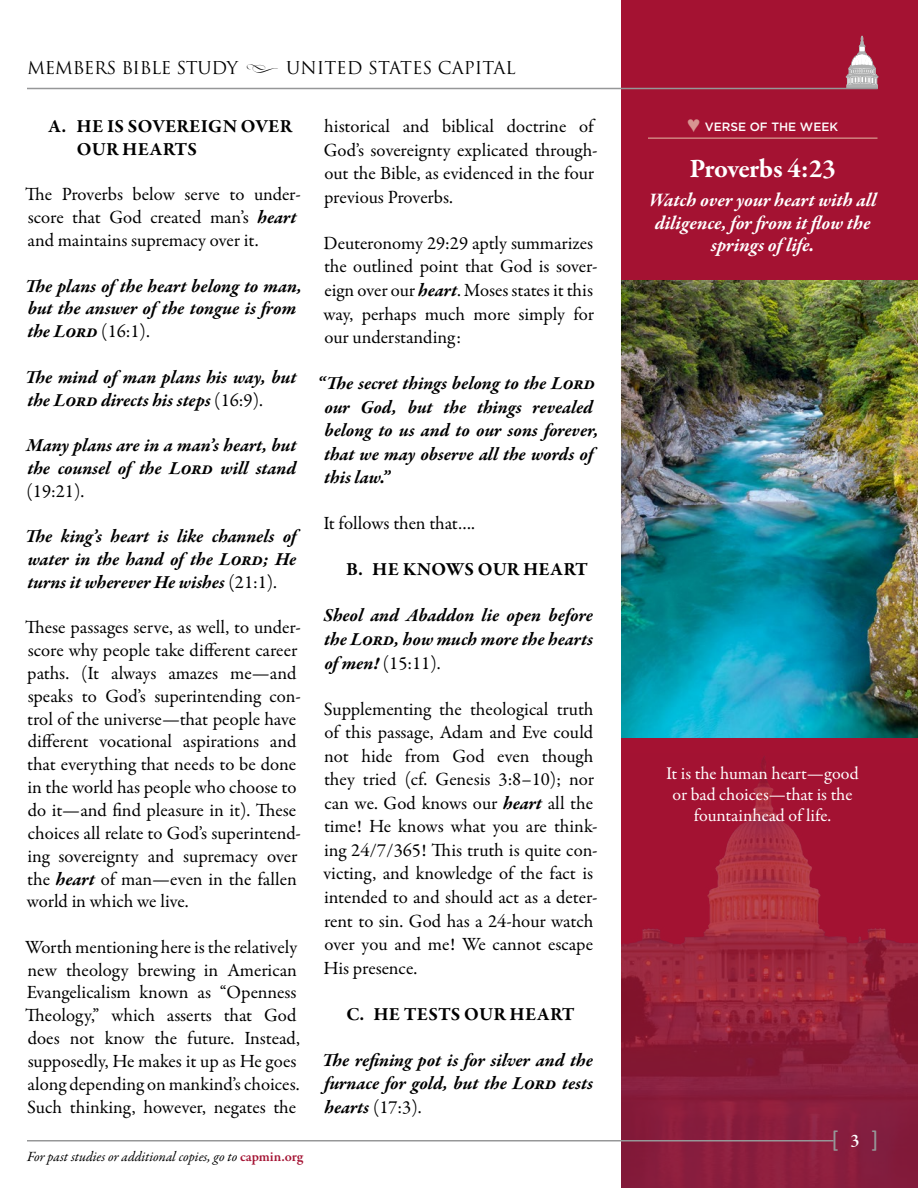
<style>
.page{position:relative;width:918px;height:1188px;background:#fff}
.page>*{position:absolute;margin:0;border:0;box-sizing:border-box;transform-origin:0 0}
.Scripture_Title{font:700 27px "Garamond Premr Pro";letter-spacing:-.01em;color:#fff}
.t1{font:24px "Calibri";color:#969798}
.Scripture_Title-2{font:italic 700 19.5px/22.5px "Garamond Premr Pro";letter-spacing:-.005em;color:#fff;text-align:center}
.Body{font:18.75px/22.8px "Garamond Premr Pro";color:#000}
.Scripture_Bold_Itali{font:italic 700 18.75px/23.5px "Garamond Premr Pro";letter-spacing:-.005em;color:#000;text-align:justify}
.t2{font:700 18.75px/22.8px "Garamond Premr Pro";letter-spacing:.01em;color:#000}
.Scripture_Caption{font:18px/21px "Garamond Premr Pro";color:#fff;text-align:center}
.t3{font:17.25px "Trajan Pro";letter-spacing:-.02em;color:#000}
.t4{font:italic 14.1px "Garamond Premr Pro";letter-spacing:-.005em;color:#000}
.t5{font:500 12px "Gotham";color:#fff}
.s1{font-family:"Daughter Flourish";font-size:22.5px}
.s2{font-weight:700;font-style:italic}
.s3{font-weight:400;font-style:normal}
.s4{font-weight:600;font-style:normal;color:#a41232}
.s5{color:#d79591}
.s6{font-family:"Garamond Premr Pro";font-weight:600;font-size:18px;color:#fff}
</style>
<div class="page">
<img style="left:621px;top:0;width:297px;height:1188px">
<hr style="left:27px;top:1140px;width:807px;height:2px;background:#969798">
<svg style="left:846px;top:36px;width:32px;height:52px"></svg>
<hr style="left:27px;top:88px;width:851px;height:1px;background:#969798">
<hr style="left:648px;top:137px;width:230px;height:2px;background:#d08480">
<img style="left:621px;top:281px;width:297px;height:457px">
<p class="t3" style="left:27px;top:57px;width:490px">MEMBERS BIBLE STUDY <span class="s1">&amp;</span> UNITED STATES CAPITAL</p>
<p class="t2" style="left:77px;top:115px;width:217px;text-indent:-28px">A. HE IS SOVEREIGN OVER<br>OUR HEARTS</p>
<p class="Body" style="left:25px;top:184px;width:277px">The Proverbs below serve to under&shy;score that God created man’s <span class="s2">heart </span>and maintains supremacy over it.</p>
<p class="Scripture_Bold_Itali" style="left:25px;top:275px;width:278px;line-height:22.8px;text-align:left">The plans of the heart belong to man, but the answer of the tongue is from the Lord <span class="s3">(16:1).</span></p>
<p class="Scripture_Bold_Itali" style="left:25px;top:366px;width:273px;line-height:22.8px">The mind of man plans his way, but the Lord directs his steps <span class="s3">(16:9).</span></p>
<p class="Scripture_Bold_Itali" style="left:26px;top:435px;width:272px;line-height:22.8px">Many plans are in a man’s heart, but the counsel of the Lord will stand <span class="s3">(19:21).</span></p>
<p class="Scripture_Bold_Itali" style="left:25px;top:526px;width:273px;line-height:22.8px">The king’s heart is like channels of water in the hand of the Lord; He turns it wherever He wishes <span class="s3">(21:1).</span></p>
<p class="Body" style="left:25px;top:616px;width:277px">These passages serve, as well, to under&shy;score why people take different career paths. (It always amazes me—and speaks to God’s superintending con&shy;trol of the universe—that people have different vocational aspirations and that everything that needs to be done in the world has people who choose to do it—and find pleasure in it). These choices all relate to God’s superintend&shy;ing sovereignty and supremacy over the <span class="s2">heart</span> of man—even in the fallen world in which we live.</p>
<p class="Body" style="left:25px;top:936px;width:276px">Worth mentioning here is the relatively new theology brewing in American Evangelicalism known as “Openness Theology,” which asserts that God does not know the future. Instead, supposedly, He makes it up as He goes along depending on mankind’s choices.<br>Such thinking, however, negates the</p>
<p class="t4" style="left:27px;top:1148px;width:278px">For past studies or additional copies, go to <span class="s4">capmin.org</span></p>
<p class="Body" style="left:324px;top:115px;width:275px;line-height:23.5px">historical and biblical doctrine of God’s sovereignty explicated through&shy;out the Bible, as evidenced in the four previous Proverbs.</p>
<p class="Body" style="left:323px;top:232px;width:276px;line-height:23.5px">Deuteronomy 29:29 aptly summarizes the outlined point that God is sover&shy;eign over our <span class="s2">heart</span>. Moses states it this way, perhaps much more simply for our understanding:</p>
<p class="Scripture_Bold_Itali" style="left:324px;top:373px;width:276px;text-align:left;text-indent:-7px">“The secret things belong to the Lord our God, but the things revealed belong to us and to our sons forever, that we may observe all the words of this law.”</p>
<p class="Body" style="left:323px;top:513px;width:153px">It follows then that….</p>
<p class="t2" style="left:346px;top:558px;width:243px">B. HE KNOWS OUR HEART</p>
<p class="Scripture_Bold_Itali" style="left:324px;top:605px;width:271px">Sheol and Abaddon lie open before the Lord, how much more the hearts of men! <span class="s3">(15:11).</span></p>
<p class="Body" style="left:323px;top:697px;width:276px;line-height:23.5px">Supplementing the theological truth of this passage, Adam and Eve could not hide from God even though they tried (cf. Genesis 3:8–10); nor can we. God knows our <span class="s2">heart</span> all the time! He knows what you are think&shy;ing 24/7/365! This truth is quite con&shy;victing, and knowledge of the fact is intended to and should act as a deter&shy;rent to sin. God has a 24-hour watch over you and me! We cannot escape<br>His presence.</p>
<p class="t2" style="left:346px;top:1003px;width:230px">C. HE TESTS OUR HEART</p>
<p class="Scripture_Bold_Itali" style="left:322px;top:1049px;width:273px">The refining pot is for silver and the furnace for gold, but the Lord tests hearts <span class="s3">(17:3).</span></p>
<p class="t5" style="left:687px;top:119px;width:152px"><span class="s5">♥</span> VERSE OF THE WEEK</p>
<p class="Scripture_Title" style="left:690px;top:152px;width:148px">Proverbs 4:23</p>
<p class="Scripture_Title-2" style="left:649px;top:190px;width:229px">Watch over your heart with all diligence, for from it flow the springs of life.</p>
<p class="Scripture_Caption" style="left:666px;top:763px;width:194px">It is the human heart—good or bad choices—that is the fountainhead of life.</p>
<p class="t1" style="left:831px;top:1122px;width:49px">[ <span class="s6">3</span> ]</p>
</div>
